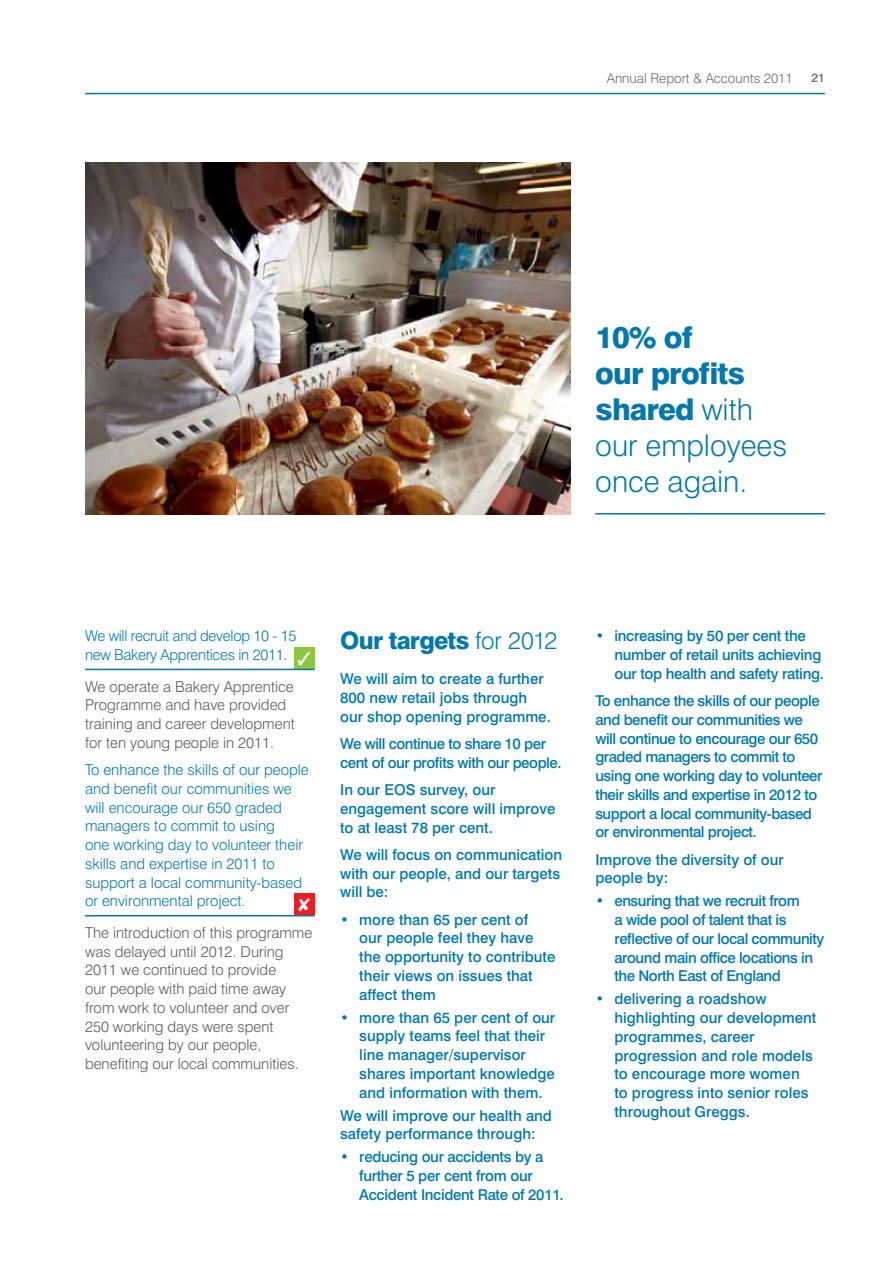
<style>
.page{position:relative;width:893px;height:1263px;background:#fff}
.page>*{position:absolute;margin:0;border:0;box-sizing:border-box;transform-origin:0 0}
.t1{font:300 30px/36px "Swiss 721 BT";color:#0078ae}
.t2{font:800 24px "Swiss 721 BT";letter-spacing:-.03em;color:#0078ae}
.t3{font:500 15px/18.8px "Swiss 721 BT";color:#0078ae}
.t4{font:500 15px/18.8px "Swiss 721 BT";letter-spacing:-.03em;color:#0078ae}
.t5{font:300 15px/18.8px "Swiss 721 BT";color:#58595b}
.t6{font:300 15px/18.8px "Swiss 721 BT";color:#0078ae}
.t7{font:500 15px/18.8px "Swiss 721 BT";letter-spacing:-.02em;color:#0078ae}
.t8{font:300 15px/18.8px "Swiss 721 BT";letter-spacing:-.02em;color:#0078ae}
.t9{font:300 13.5px "Swiss 721 BT";color:#696a6d}
.t10{font:500 12px "Swiss 721 BT";color:#696a6d}
.s1{font-weight:800}
.s2{font-weight:300}
</style>
<div class="page">
<div style="left:294px;top:647px;width:21px;height:22px;background:#8dc63f"></div>
<div style="left:294px;top:893px;width:21px;height:22px;background:#ed1d24"></div>
<hr style="left:85px;top:669px;width:230px;height:1px;background:#0078ae">
<hr style="left:85px;top:915px;width:230px;height:1px;background:#0078ae">
<img style="left:85px;top:162px;width:485px;height:353px">
<hr style="left:595px;top:513px;width:230px;height:1px;background:#0078ae">
<hr style="left:85px;top:93px;width:740px;height:1px;background:#0078ae">
<p class="t9" style="left:607px;top:70px;width:187px">Annual Report &amp; Accounts 2011</p>
<p class="t10" style="left:812px;top:70px;width:15px">21</p>
<h1 class="t1" style="left:595px;top:319px;width:193px"><span class="s1">10% of<br>our profits shared</span> with our employees once again.</h1>
<p class="t8" style="left:85px;top:627px;width:213px">We will recruit and develop 10 - 15 new Bakery Apprentices in 2011.</p>
<p class="t5" style="left:85px;top:677px;width:211px">We operate a Bakery Apprentice<br>Programme and have provided training and career development for ten young people in 2011.</p>
<p class="t6" style="left:85px;top:760px;width:225px">To enhance the skills of our people and benefit our communities we will encourage our 650 graded managers to commit to using<br>one working day to volunteer their skills and expertise in 2011 to support a local community-based or environmental project.</p>
<p class="t5" style="left:85px;top:923px;width:229px">The introduction of this programme was delayed until 2012. During<br>2011 we continued to provide<br>our people with paid time away from work to volunteer and over<br>250 working days were spent volunteering by our people, benefiting our local communities.</p>
<h2 class="t2" style="left:340px;top:625px;width:218px">Our targets <span class="s2">for 2012</span></h2>
<p class="t3" style="left:340px;top:669px;width:212px">We will aim to create a further<br>800 new retail jobs through our shop opening programme.</p>
<p class="t4" style="left:340px;top:734px;width:223px">We will continue to share 10 per cent of our profits with our people.</p>
<p class="t3" style="left:340px;top:780px;width:217px">In our EOS survey, our engagement score will improve to at least 78 per cent.</p>
<p class="t3" style="left:340px;top:845px;width:224px">We will focus on communication with our people, and our targets will be:</p>
<p class="t3" style="left:359px;top:910px;width:198px;text-indent:-19px">• more than 65 per cent of<br>our people feel they have the opportunity to contribute their views on issues that affect them</p>
<p class="t3" style="left:359px;top:1008px;width:197px;text-indent:-19px">• more than 65 per cent of our supply teams feel that their line manager/supervisor shares important knowledge and information with them.</p>
<p class="t3" style="left:340px;top:1106px;width:213px">We will improve our health and safety performance through:</p>
<p class="t7" style="left:359px;top:1147px;width:206px;text-indent:-19px">• reducing our accidents by a further 5 per cent from our<br>Accident Incident Rate of 2011.</p>
<p class="t7" style="left:614px;top:626px;width:211px;text-indent:-19px">• increasing by 50 per cent the number of retail units achieving our top health and safety rating.</p>
<p class="t4" style="left:595px;top:691px;width:229px">To enhance the skills of our people and benefit our communities we will continue to encourage our 650 graded managers to commit to using one working day to volunteer their skills and expertise in 2012 to support a local community-based or environmental project.</p>
<p class="t3" style="left:595px;top:850px;width:190px">Improve the diversity of our people by:</p>
<p class="t4" style="left:614px;top:891px;width:211px;text-indent:-19px">• ensuring that we recruit from<br>a wide pool of talent that is reflective of our local community around main office locations in the North East of England</p>
<p class="t3" style="left:614px;top:989px;width:203px;text-indent:-19px">• delivering a roadshow highlighting our development programmes, career progression and role models to encourage more women to progress into senior roles throughout Greggs.</p>
</div>
